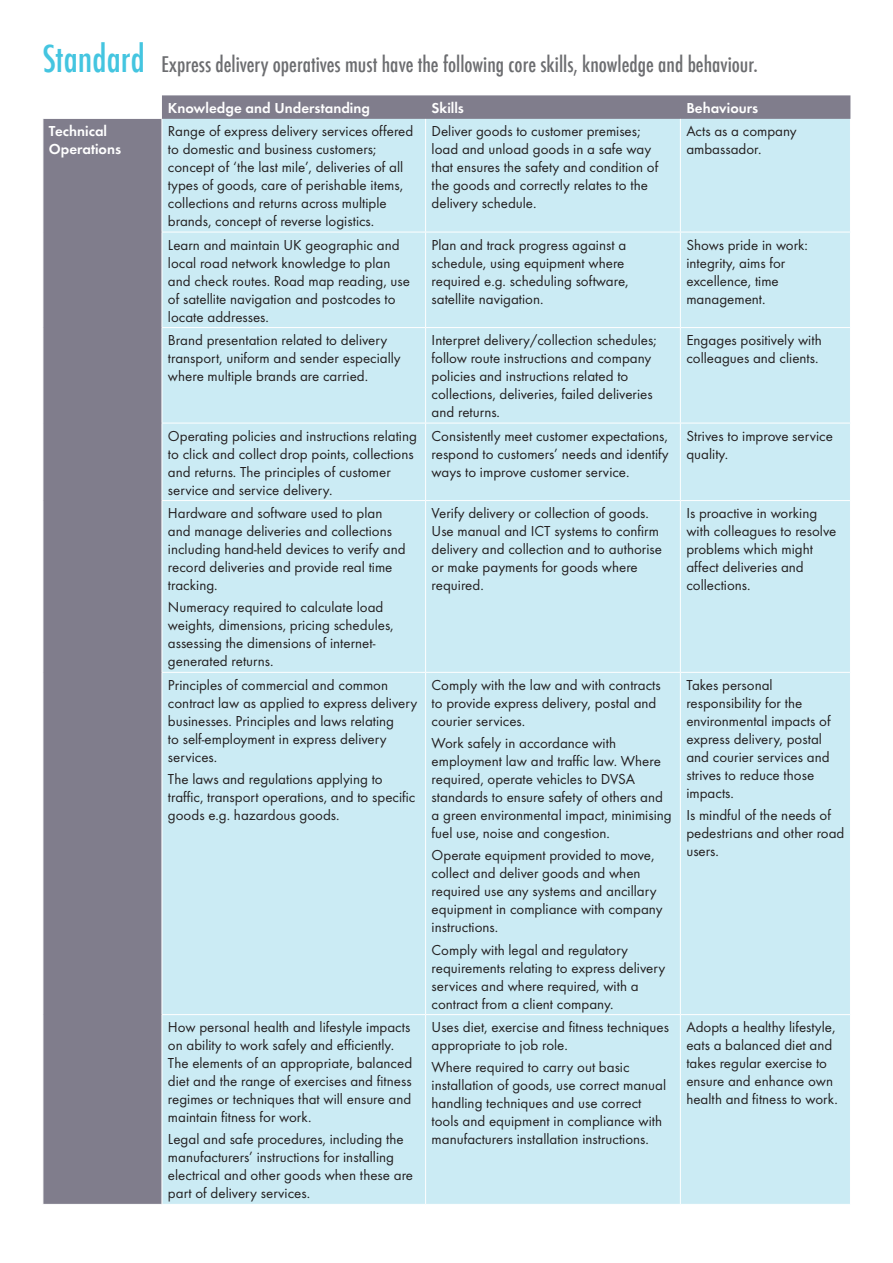
<style>
.page{position:relative;width:893px;height:1263px;background:#fff}
.page>*{position:absolute;margin:0;border:0;box-sizing:border-box;transform-origin:0 0}
.Intro_white_subheade{font:500 condensed 21px "Futura";color:#6c6d70}
.Table_10pt_1mm_after{font:15px/18px "Futura T";color:#231f20}
.Table_10pt_1mm_after-2{font:600 15px/18px "Futura T";color:#fff}
.s1{font-size:36px;color:#44c5e0}
</style>
<div class="page">
<div style="left:44px;top:95px;width:806px;height:1109px;background:#807d8c"></div>
<div style="left:163px;top:119px;width:687px;height:1085px;background:#cbebf4"></div>
<hr style="left:162px;top:119px;width:1px;height:113px;background:#fff">
<hr style="left:425px;top:119px;width:1px;height:113px;background:#fff">
<hr style="left:680px;top:119px;width:1px;height:113px;background:#fff">
<hr style="left:162px;top:232px;width:264px;height:1px;background:#fff">
<hr style="left:162px;top:232px;width:1px;height:95px;background:#fff">
<hr style="left:426px;top:232px;width:254px;height:1px;background:#fff">
<hr style="left:425px;top:232px;width:1px;height:95px;background:#fff">
<hr style="left:680px;top:232px;width:171px;height:1px;background:#fff">
<hr style="left:680px;top:232px;width:1px;height:95px;background:#fff">
<hr style="left:162px;top:327px;width:264px;height:1px;background:#fff">
<hr style="left:162px;top:328px;width:1px;height:95px;background:#fff">
<hr style="left:426px;top:327px;width:254px;height:1px;background:#fff">
<hr style="left:425px;top:328px;width:1px;height:95px;background:#fff">
<hr style="left:680px;top:327px;width:171px;height:1px;background:#fff">
<hr style="left:680px;top:328px;width:1px;height:95px;background:#fff">
<hr style="left:162px;top:423px;width:264px;height:1px;background:#fff">
<hr style="left:162px;top:423px;width:1px;height:77px;background:#fff">
<hr style="left:426px;top:423px;width:254px;height:1px;background:#fff">
<hr style="left:425px;top:423px;width:1px;height:77px;background:#fff">
<hr style="left:680px;top:423px;width:171px;height:1px;background:#fff">
<hr style="left:680px;top:423px;width:1px;height:77px;background:#fff">
<hr style="left:162px;top:500px;width:264px;height:1px;background:#fff">
<hr style="left:162px;top:501px;width:1px;height:171px;background:#fff">
<hr style="left:426px;top:500px;width:254px;height:1px;background:#fff">
<hr style="left:425px;top:501px;width:1px;height:171px;background:#fff">
<hr style="left:680px;top:500px;width:171px;height:1px;background:#fff">
<hr style="left:680px;top:501px;width:1px;height:171px;background:#fff">
<hr style="left:162px;top:672px;width:264px;height:1px;background:#fff">
<hr style="left:162px;top:673px;width:1px;height:341px;background:#fff">
<hr style="left:426px;top:672px;width:254px;height:1px;background:#fff">
<hr style="left:425px;top:673px;width:1px;height:341px;background:#fff">
<hr style="left:680px;top:672px;width:171px;height:1px;background:#fff">
<hr style="left:680px;top:673px;width:1px;height:341px;background:#fff">
<hr style="left:162px;top:1014px;width:264px;height:1px;background:#fff">
<hr style="left:162px;top:1015px;width:1px;height:189px;background:#fff">
<hr style="left:426px;top:1014px;width:254px;height:1px;background:#fff">
<hr style="left:425px;top:1015px;width:1px;height:189px;background:#fff">
<hr style="left:680px;top:1014px;width:171px;height:1px;background:#fff">
<hr style="left:680px;top:1015px;width:1px;height:189px;background:#fff">
<p class="Intro_white_subheade" style="left:43px;top:51px;width:717px"><span class="s1">Standard</span> Express delivery operatives must have the following core skills, knowledge and behaviour.</p>
<p class="Table_10pt_1mm_after-2" style="left:168px;top:99px;width:203px">Knowledge and Understanding</p>
<p class="Table_10pt_1mm_after-2" style="left:432px;top:99px;width:34px">Skills</p>
<p class="Table_10pt_1mm_after-2" style="left:686px;top:99px;width:73px">Behaviours</p>
<p class="Table_10pt_1mm_after-2" style="left:49px;top:122px;width:74px">Technical<br>Operations</p>
<p class="Table_10pt_1mm_after" style="left:168px;top:122px;width:247px">Range of express delivery services offered to domestic and business customers; concept of ‘the last mile’, deliveries of all types of goods, care of perishable items, collections and returns across multiple brands, concept of reverse logistics.</p>
<p class="Table_10pt_1mm_after" style="left:432px;top:122px;width:228px">Deliver goods to customer premises; load and unload goods in a safe way that ensures the safety and condition of the goods and correctly relates to the delivery schedule.</p>
<p class="Table_10pt_1mm_after" style="left:686px;top:122px;width:112px">Acts as a company ambassador.</p>
<p class="Table_10pt_1mm_after" style="left:168px;top:235px;width:244px">Learn and maintain UK geographic and local road network knowledge to plan and check routes. Road map reading, use of satellite navigation and postcodes to locate addresses.</p>
<p class="Table_10pt_1mm_after" style="left:432px;top:235px;width:199px">Plan and track progress against a schedule, using equipment where required e.g. scheduling software, satellite navigation.</p>
<p class="Table_10pt_1mm_after" style="left:686px;top:235px;width:123px">Shows pride in work: integrity, aims for excellence, time management.</p>
<p class="Table_10pt_1mm_after" style="left:168px;top:331px;width:234px">Brand presentation related to delivery transport, uniform and sender especially where multiple brands are carried.</p>
<p class="Table_10pt_1mm_after" style="left:432px;top:331px;width:227px">Interpret delivery/collection schedules; follow route instructions and company policies and instructions related to collections, deliveries, failed deliveries and returns.</p>
<p class="Table_10pt_1mm_after" style="left:686px;top:331px;width:137px">Engages positively with colleagues and clients.</p>
<p class="Table_10pt_1mm_after" style="left:168px;top:426px;width:250px">Operating policies and instructions relating to click and collect drop points, collections and returns. The principles of customer service and service delivery.</p>
<p class="Table_10pt_1mm_after" style="left:432px;top:426px;width:238px;text-align:justify">Consistently meet customer expectations, respond to customers’ needs and identify ways to improve customer service.</p>
<p class="Table_10pt_1mm_after" style="left:686px;top:426px;width:148px">Strives to improve service quality.</p>
<p class="Table_10pt_1mm_after" style="left:168px;top:504px;width:239px">Hardware and software used to plan and manage deliveries and collections including hand-held devices to verify and record deliveries and provide real time tracking.</p>
<p class="Table_10pt_1mm_after" style="left:168px;top:598px;width:227px">Numeracy required to calculate load weights, dimensions, pricing schedules, assessing the dimensions of internet&shy;generated returns.</p>
<p class="Table_10pt_1mm_after" style="left:432px;top:504px;width:232px">Verify delivery or collection of goods.<br>Use manual and ICT systems to confirm delivery and collection and to authorise or make payments for goods where required.</p>
<p class="Table_10pt_1mm_after" style="left:686px;top:504px;width:152px">Is proactive in working with colleagues to resolve problems which might affect deliveries and collections.</p>
<p class="Table_10pt_1mm_after" style="left:168px;top:676px;width:251px">Principles of commercial and common contract law as applied to express delivery businesses. Principles and laws relating<br>to self-employment in express delivery services.</p>
<p class="Table_10pt_1mm_after" style="left:168px;top:770px;width:249px">The laws and regulations applying to traffic, transport operations, and to specific goods e.g. hazardous goods.</p>
<p class="Table_10pt_1mm_after" style="left:168px;top:1018px;width:246px">How personal health and lifestyle impacts on ability to work safely and efficiently.<br>The elements of an appropriate, balanced diet and the range of exercises and fitness regimes or techniques that will ensure and maintain fitness for work.</p>
<p class="Table_10pt_1mm_after" style="left:168px;top:1130px;width:247px">Legal and safe procedures, including the manufacturers’ instructions for installing electrical and other goods when these are part of delivery services.</p>
<p class="Table_10pt_1mm_after" style="left:432px;top:676px;width:231px">Comply with the law and with contracts to provide express delivery, postal and courier services.</p>
<p class="Table_10pt_1mm_after" style="left:432px;top:734px;width:242px">Work safely in accordance with employment law and traffic law. Where required, operate vehicles to DVSA standards to ensure safety of others and a green environmental impact, minimising fuel use, noise and congestion.</p>
<p class="Table_10pt_1mm_after" style="left:432px;top:846px;width:232px">Operate equipment provided to move, collect and deliver goods and when required use any systems and ancillary equipment in compliance with company instructions.</p>
<p class="Table_10pt_1mm_after" style="left:432px;top:940px;width:235px">Comply with legal and regulatory requirements relating to express delivery services and where required, with a contract from a client company.</p>
<p class="Table_10pt_1mm_after" style="left:432px;top:1018px;width:239px">Uses diet, exercise and fitness techniques appropriate to job role.</p>
<p class="Table_10pt_1mm_after" style="left:432px;top:1058px;width:236px">Where required to carry out basic installation of goods, use correct manual handling techniques and use correct tools and equipment in compliance with manufacturers installation instructions.</p>
<p class="Table_10pt_1mm_after" style="left:686px;top:676px;width:146px">Takes personal responsibility for the environmental impacts of express delivery, postal and courier services and strives to reduce those impacts.</p>
<p class="Table_10pt_1mm_after" style="left:686px;top:806px;width:160px">Is mindful of the needs of pedestrians and other road users.</p>
<p class="Table_10pt_1mm_after" style="left:686px;top:1018px;width:153px">Adopts a healthy lifestyle, eats a balanced diet and takes regular exercise to ensure and enhance own health and fitness to work.</p>
</div>
